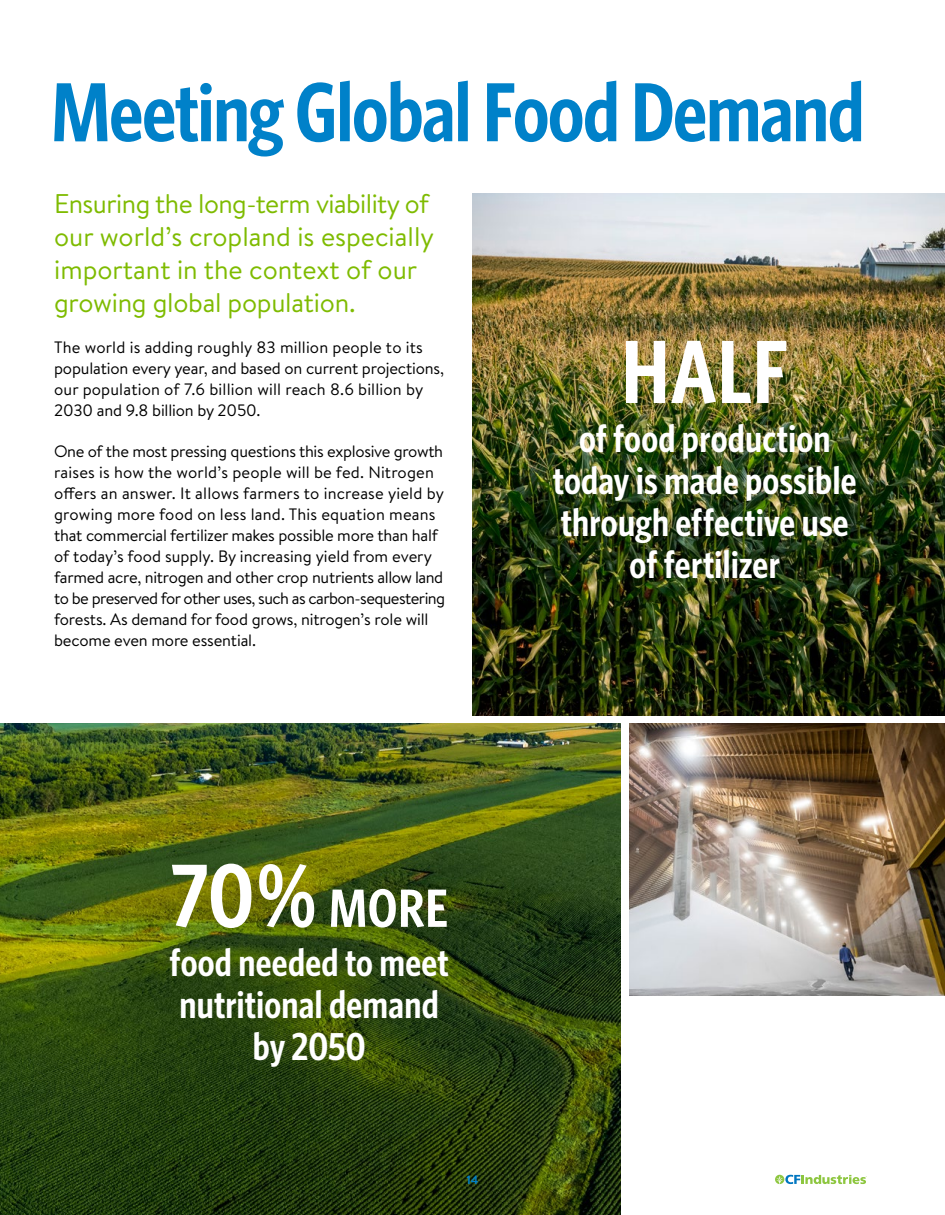
<style>
.page{position:relative;width:945px;height:1215px;background:#fff}
.page>*{position:absolute;margin:0;border:0;box-sizing:border-box;transform-origin:0 0}
.t1{font:600 90px "Whitney Condensed";color:#fff}
.t2{font:600 84px "Whitney Condensed";letter-spacing:-.015em;color:#0081c9}
.t3{font:600 54px "Whitney Condensed";color:#fff}
.t4{font:600 39px/42px "Whitney Condensed";letter-spacing:.005em;color:#fff;text-align:center}
.t5{font:27px/33px "Brandon Text";letter-spacing:-.01em;color:#7ebb00}
.t6{font:16.5px/21px "Brandon Text";letter-spacing:-.01em;color:#000}
.t7{font:700 12px "Brandon Text";color:#0081c9}
.s1{font-size:90px}
</style>
<div class="page">
<img style="left:473px;top:194px;width:472px;height:522px">
<img style="left:0;top:724px;width:620px;height:491px">
<img style="left:629px;top:724px;width:316px;height:272px">
<svg style="left:775px;top:1175px;width:92px;height:9px"></svg>
<h2 class="t2" style="left:51px;top:57px;width:815px">Meeting Global Food Demand</h2>
<h3 class="t5" style="left:54px;top:186px;width:381px">Ensuring the long-term viability of our world’s cropland is especially important in the context of our growing global population.</h3>
<p class="t6" style="left:54px;top:336px;width:391px">The world is adding roughly 83 million people to its population every year, and based on current projections, our population of 7.6 billion will reach 8.6 billion by 2030 and 9.8 billion by 2050.</p>
<p class="t6" style="left:54px;top:441px;width:393px">One of the most pressing questions this explosive growth raises is how the world’s people will be fed. Nitrogen offers an answer. It allows farmers to increase yield by growing more food on less land. This equation means that commercial fertilizer makes possible more than half of today’s food supply. By increasing yield from every farmed acre, nitrogen and other crop nutrients allow land to be preserved for other uses, such as carbon-sequestering forests. As demand for food grows, nitrogen’s role will become even more essential.</p>
<h1 class="t1" style="left:622px;top:313px;width:168px">HALF</h1>
<h3 class="t4" style="left:553px;top:415px;width:305px">of food production today is made possible through effective use of fertilizer</h3>
<h3 class="t3" style="left:170px;top:873px;width:279px"><span class="s1">70%</span> MORE</h3>
<h3 class="t4" style="left:170px;top:939px;width:281px">food needed to meet nutritional demand by 2050</h3>
<p class="t7" style="left:467px;top:1171px;width:13px">14</p>
</div>
